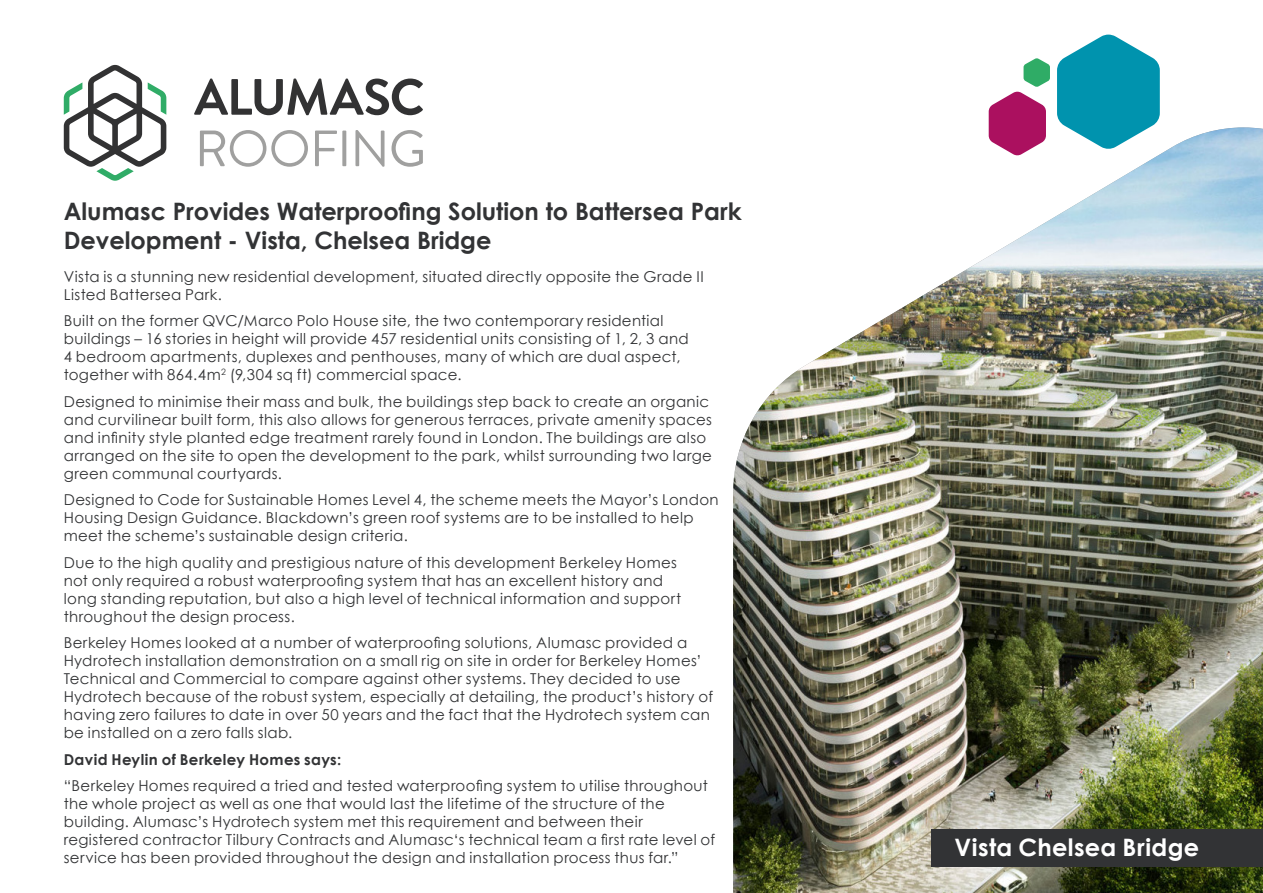
<style>
.page{position:relative;width:1263px;height:893px;background:#fff}
.page>*{position:absolute;margin:0;border:0;box-sizing:border-box;transform-origin:0 0}
.t1{font:700 24px/28.8px "Century Gothic";color:#323335}
.t2{font:700 24px "Century Gothic";letter-spacing:.015em;color:#fff}
.t3{font:15px/18px "Century Gothic";letter-spacing:.02em;color:#323335}
.t4{font:700 15px "Century Gothic";letter-spacing:.025em;color:#323335}
</style>
<div class="page">
<svg style="left:194px;top:79px;width:229px;height:36px"></svg>
<svg style="left:200px;top:130px;width:108px;height:37px"></svg>
<svg style="left:315px;top:131px;width:22px;height:35px"></svg>
<svg style="left:342px;top:131px;width:4px;height:35px"></svg>
<svg style="left:355px;top:130px;width:29px;height:37px"></svg>
<svg style="left:391px;top:130px;width:32px;height:37px"></svg>
<svg style="left:64px;top:65px;width:102px;height:116px"></svg>
<img style="left:733px;top:127px;width:530px;height:766px">
<svg style="left:1057px;top:35px;width:103px;height:114px"></svg>
<svg style="left:989px;top:58px;width:61px;height:98px"></svg>
<div style="left:931px;top:829px;width:332px;height:38px;background:#323335"></div>
<h1 class="t1" style="left:64px;top:196px;width:679px">Alumasc Provides Waterproofing Solution to Battersea Park<br>Development - Vista, Chelsea Bridge</h1>
<p class="t3" style="left:64px;top:267px;width:641px">Vista is a stunning new residential development, situated directly opposite the Grade II<br>Listed Battersea Park.</p>
<p class="t3" style="left:64px;top:311px;width:626px">Built on the former QVC/Marco Polo House site, the two contemporary residential buildings – 16 stories in height will provide 457 residential units consisting of 1, 2, 3 and 4 bedroom apartments, duplexes and penthouses, many of which are dual aspect, together with 864.4m<sup>2</sup> (9,304 sq ft) commercial space.</p>
<p class="t3" style="left:64px;top:392px;width:650px">Designed to minimise their mass and bulk, the buildings step back to create an organic and curvilinear built form, this also allows for generous terraces, private amenity spaces and infinity style planted edge treatment rarely found in London. The buildings are also arranged on the site to open the development to the park, whilst surrounding two large green communal courtyards.</p>
<p class="t3" style="left:64px;top:490px;width:656px">Designed to Code for Sustainable Homes Level 4, the scheme meets the Mayor’s London<br>Housing Design Guidance. Blackdown’s green roof systems are to be installed to help meet the scheme’s sustainable design criteria.</p>
<p class="t3" style="left:64px;top:553px;width:619px">Due to the high quality and prestigious nature of this development Berkeley Homes not only required a robust waterproofing system that has an excellent history and long standing reputation, but also a high level of technical information and support throughout the design process.</p>
<p class="t3" style="left:64px;top:633px;width:651px">Berkeley Homes looked at a number of waterproofing solutions, Alumasc provided a Hydrotech installation demonstration on a small rig on site in order for Berkeley Homes’ Technical and Commercial to compare against other systems. They decided to use Hydrotech because of the robust system, especially at detailing, the product’s history of having zero failures to date in over 50 years and the fact that the Hydrotech system can be installed on a zero falls slab.</p>
<p class="t4" style="left:64px;top:748px;width:279px">David Heylin of Berkeley Homes says:</p>
<p class="t3" style="left:64px;top:776px;width:653px">“Berkeley Homes required a tried and tested waterproofing system to utilise throughout the whole project as well as one that would last the lifetime of the structure of the building. Alumasc’s Hydrotech system met this requirement and between their registered contractor Tilbury Contracts and Alumasc‘s technical team a first rate level of service has been provided throughout the design and installation process thus far.”</p>
<h1 class="t2" style="left:954px;top:829px;width:246px">Vista Chelsea Bridge</h1>
</div>
